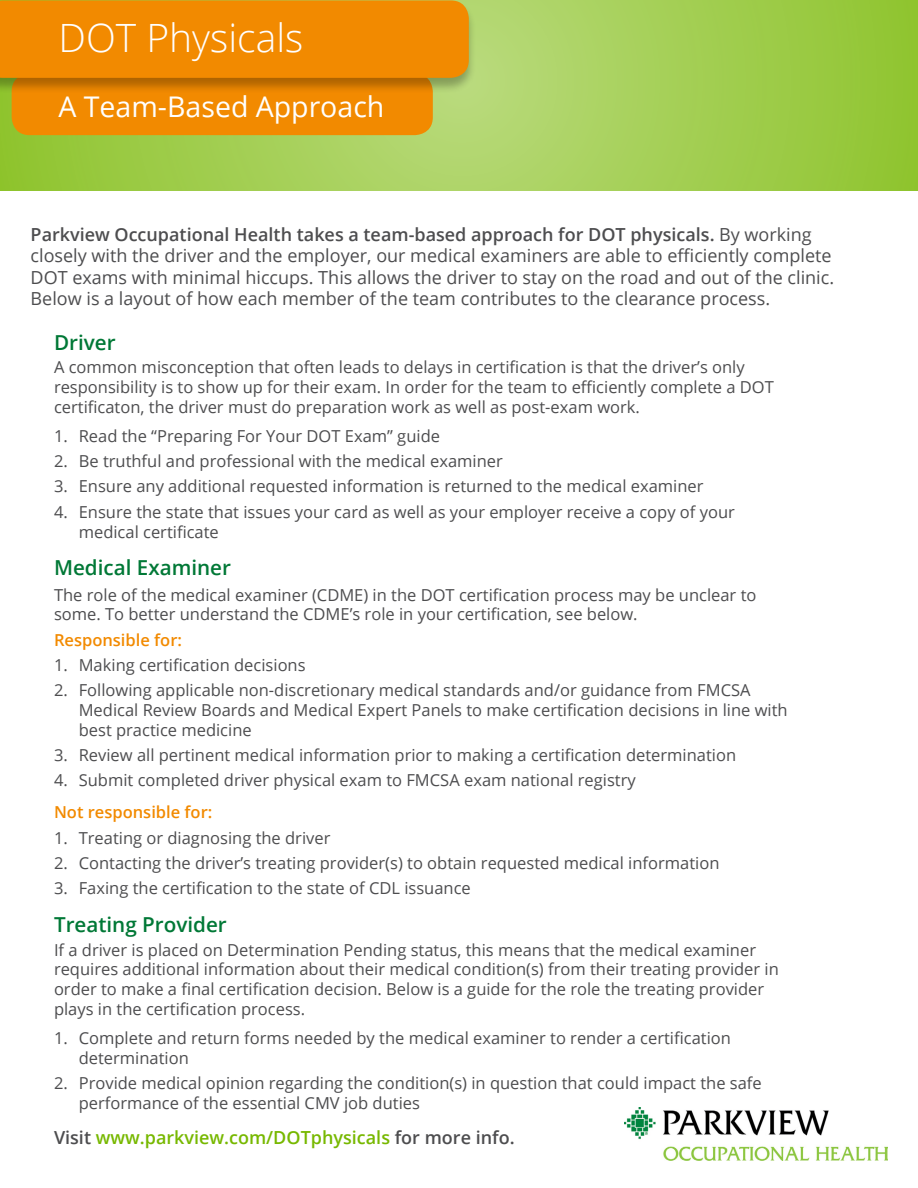
<style>
.page{position:relative;width:918px;height:1188px;background:#fff}
.page>*{position:absolute;margin:0;border:0;box-sizing:border-box;transform-origin:0 0}
.t1{font:300 39px "Open Sans";color:#fff}
.t2{font:28.5px "Open Sans";color:#fffffe}
.t3{font:600 20.7px "Open Sans";color:#007836}
.t4{font:18px/21.6px "Open Sans";color:#4d4d4f}
.t5{font:600 18px "Open Sans";color:#77b800}
.t6{font:16.5px/19.8px "Open Sans";color:#4d4d4f}
.t7{font:600 16.5px "Open Sans";color:#f28a00}
.s1{font-weight:600}
.s2{color:#4d4d4f}
</style>
<div class="page">
<svg style="left:0;top:0;width:918px;height:191px"></svg>
<div style="left:12px;top:74px;width:421px;height:61px;background:#f28a00;border-radius:18px"></div>
<div style="left:0;top:0;width:476px;height:93px;background:#000;opacity:.28"></div>
<div style="left:0;top:0;width:469px;height:78px;background:#f28a00"></div>
<img style="left:625px;top:1107px;width:262px;height:54px">
<h1 class="t1" style="left:59px;top:11px;width:246px">DOT Physicals</h1>
<h2 class="t2" style="left:59px;top:87px;width:327px">A Team-Based Approach</h2>
<p class="t4" style="left:31px;top:223px;width:805px"><span class="s1">Parkview Occupational Health takes a team-based approach for DOT physicals.</span> By working closely with the driver and the employer, our medical examiners are able to efficiently complete DOT exams with minimal hiccups. This allows the driver to stay on the road and out of the clinic.<br>Below is a layout of how each member of the team contributes to the clearance process.</p>
<p class="t3" style="left:54px;top:328px;width:63px">Driver</p>
<p class="t6" style="left:54px;top:357px;width:721px">A common misconception that often leads to delays in certification is that the driver’s only responsibility is to show up for their exam. In order for the team to efficiently complete a DOT certificaton, the driver must do preparation work as well as post-exam work.</p>
<p class="t6" style="left:54px;top:426px;width:388px">1. Read the “Preparing For Your DOT Exam” guide</p>
<p class="t6" style="left:54px;top:451px;width:450px">2. Be truthful and professional with the medical examiner</p>
<p class="t6" style="left:54px;top:476px;width:651px">3. Ensure any additional requested information is returned to the medical examiner</p>
<p class="t6" style="left:79px;top:501px;width:658px;text-indent:-25px">4. Ensure the state that issues your card as well as your employer receive a copy of your medical certificate</p>
<p class="t3" style="left:54px;top:554px;width:179px">Medical Examiner</p>
<p class="t6" style="left:54px;top:584px;width:704px">The role of the medical examiner (CDME) in the DOT certification process may be unclear to some. To better understand the CDME’s role in your certification, see below.</p>
<p class="t7" style="left:54px;top:628px;width:130px">Responsible for:</p>
<p class="t6" style="left:54px;top:655px;width:253px">1. Making certification decisions</p>
<p class="t6" style="left:79px;top:680px;width:710px;text-indent:-25px">2. Following applicable non-discretionary medical standards and/or guidance from FMCSA<br>Medical Review Boards and Medical Expert Panels to make certification decisions in line with best practice medicine</p>
<p class="t6" style="left:54px;top:745px;width:684px">3. Review all pertinent medical information prior to making a certification determination</p>
<p class="t6" style="left:54px;top:770px;width:583px">4. Submit completed driver physical exam to FMCSA exam national registry</p>
<p class="t7" style="left:54px;top:801px;width:160px">Not responsible for:</p>
<p class="t6" style="left:54px;top:827px;width:278px">1. Treating or diagnosing the driver</p>
<p class="t6" style="left:54px;top:853px;width:667px">2. Contacting the driver’s treating provider(s) to obtain requested medical information</p>
<p class="t6" style="left:54px;top:878px;width:418px">3. Faxing the certification to the state of CDL issuance</p>
<p class="t3" style="left:54px;top:910px;width:174px">Treating Provider</p>
<p class="t6" style="left:54px;top:939px;width:726px">If a driver is placed on Determination Pending status, this means that the medical examiner requires additional information about their medical condition(s) from their treating provider in order to make a final certification decision. Below is a guide for the role the treating provider plays in the certification process.</p>
<p class="t6" style="left:79px;top:1027px;width:654px;text-indent:-25px">1. Complete and return forms needed by the medical examiner to render a certification determination</p>
<p class="t6" style="left:79px;top:1073px;width:685px;text-indent:-25px">2. Provide medical opinion regarding the condition(s) in question that could impact the safe performance of the essential CMV job duties</p>
<p class="t5" style="left:54px;top:1125px;width:462px"><span class="s2">Visit</span> www.parkview.com/DOTphysicals <span class="s2">for more info.</span></p>
</div>
